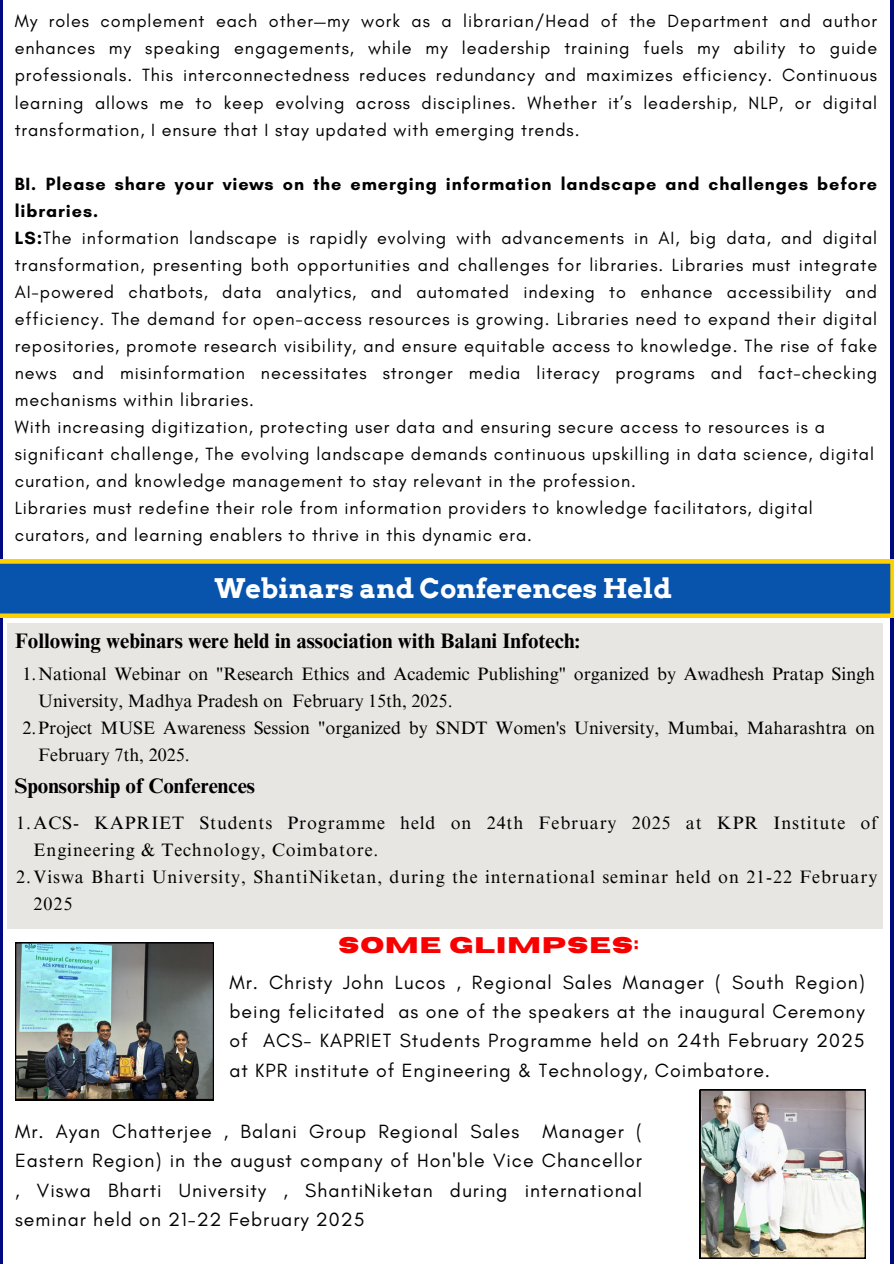
<style>
.page{position:relative;width:894px;height:1264px;background:#fff}
.page>*{position:absolute;margin:0;border:0;box-sizing:border-box;transform-origin:0 0}
.t1{font:700 27px "Arvo";color:#fff}
.t2{font:700 22.5px "Horizon";letter-spacing:.05em;color:#f90000}
.t3{font:700 21px "Times NRMT Pro";color:#000}
.t4{font:19.5px/29.2px "Glacial Indifference";letter-spacing:.05em;color:#000;text-align:justify}
.t5{font:18px/27px "Glacial Indifference";letter-spacing:.05em;color:#000;text-align:justify}
.t6{font:18px/27px "Times NRMT Pro";color:#000}
.t7{font:18px/27px "Times NRMT Pro";letter-spacing:.05em;color:#000}
.t8{font:700 18px/27px "Glacial Indifference";letter-spacing:.05em;color:#000}
.s1{font-weight:700}
</style>
<div class="page">
<hr style="left:890px;top:0;width:3px;height:1263px;background:#000982">
<hr style="left:0;top:0;width:3px;height:1263px;background:#000982">
<svg style="left:0;top:559px;width:893px;height:58px;background:#2b6592"></svg>
<div style="left:7px;top:623px;width:875px;height:305px;background:#e7e6e3"></div>
<img style="left:15px;top:942px;width:199px;height:157px">
<img style="left:699px;top:1089px;width:166px;height:169px">
<p class="t5" style="left:15px;top:8px;width:863px">My roles complement each other—my work as a librarian/Head of the Department and author enhances my speaking engagements, while my leadership training fuels my ability to guide professionals. This interconnectedness reduces redundancy and maximizes efficiency. Continuous learning allows me to keep evolving across disciplines. Whether it’s leadership, NLP, or digital transformation, I ensure that I stay updated with emerging trends.</p>
<p class="t8" style="left:15px;top:170px;width:863px">BI. Please share your views on the emerging information landscape and challenges before libraries.</p>
<p class="t5" style="left:15px;top:224px;width:863px"><span class="s1">LS:</span>The information landscape is rapidly evolving with advancements in AI, big data, and digital transformation, presenting both opportunities and challenges for libraries. Libraries must integrate AI-powered chatbots, data analytics, and automated indexing to enhance accessibility and efficiency. The demand for open-access resources is growing. Libraries need to expand their digital repositories, promote research visibility, and ensure equitable access to knowledge. The rise of fake news and misinformation necessitates stronger media literacy programs and fact-checking mechanisms within libraries.</p>
<p class="t5" style="left:15px;top:413px;width:811px">With increasing digitization, protecting user data and ensuring secure access to resources is a</p>
<p class="t5" style="left:15px;top:440px;width:860px">significant challenge, The evolving landscape demands continuous upskilling in data science, digital</p>
<p class="t5" style="left:15px;top:467px;width:622px">curation, and knowledge management to stay relevant in the profession.</p>
<p class="t5" style="left:15px;top:494px;width:799px">Libraries must redefine their role from information providers to knowledge facilitators, digital</p>
<p class="t5" style="left:15px;top:521px;width:518px">curators, and learning enablers to thrive in this dynamic era.</p>
<h1 class="t1" style="left:214px;top:572px;width:459px">Webinars and Conferences Held</h1>
<p class="t3" style="left:15px;top:632px;width:566px">Following webinars were held in association with Balani Infotech:</p>
<p class="t6" style="left:38px;top:662px;width:838px;text-indent:-16px">1.National Webinar on "Research Ethics and Academic Publishing" organized by Awadhesh Pratap Singh<br>University, Madhya Pradesh on February 15th, 2025.</p>
<h2 class="t6" style="left:38px;top:716px;width:838px;text-indent:-16px">2.Project MUSE Awareness Session "organized by SNDT Women's University, Mumbai, Maharashtra on<br>February 7th, 2025.</h2>
<p class="t3" style="left:15px;top:777px;width:242px">Sponsorship of Conferences</p>
<h2 class="t7" style="left:34px;top:811px;width:845px;text-indent:-17px">1.ACS- KAPRIET Students Programme held on 24th February 2025 at KPR Institute of<br>Engineering &amp; Technology, Coimbatore.</h2>
<p class="t7" style="left:34px;top:865px;width:845px;text-indent:-17px">2.Viswa Bharti University, ShantiNiketan, during the international seminar held on 21-22 February<br>2025</p>
<p class="t2" style="left:338px;top:934px;width:301px">SOME GLIMPSES:</p>
<h2 class="t4" style="left:229px;top:967px;width:636px">Mr. Christy John Lucos , Regional Sales Manager ( South Region) being felicitated as one of the speakers at the inaugural Ceremony of ACS- KAPRIET Students Programme held on 24th February 2025 at KPR institute of Engineering &amp; Technology, Coimbatore.</h2>
<p class="t4" style="left:15px;top:1116px;width:628px">Mr. Ayan Chatterjee , Balani Group Regional Sales Manager ( Eastern Region) in the august company of Hon'ble Vice Chancellor , Viswa Bharti University , ShantiNiketan during international seminar held on 21-22 February 2025</p>
</div>
